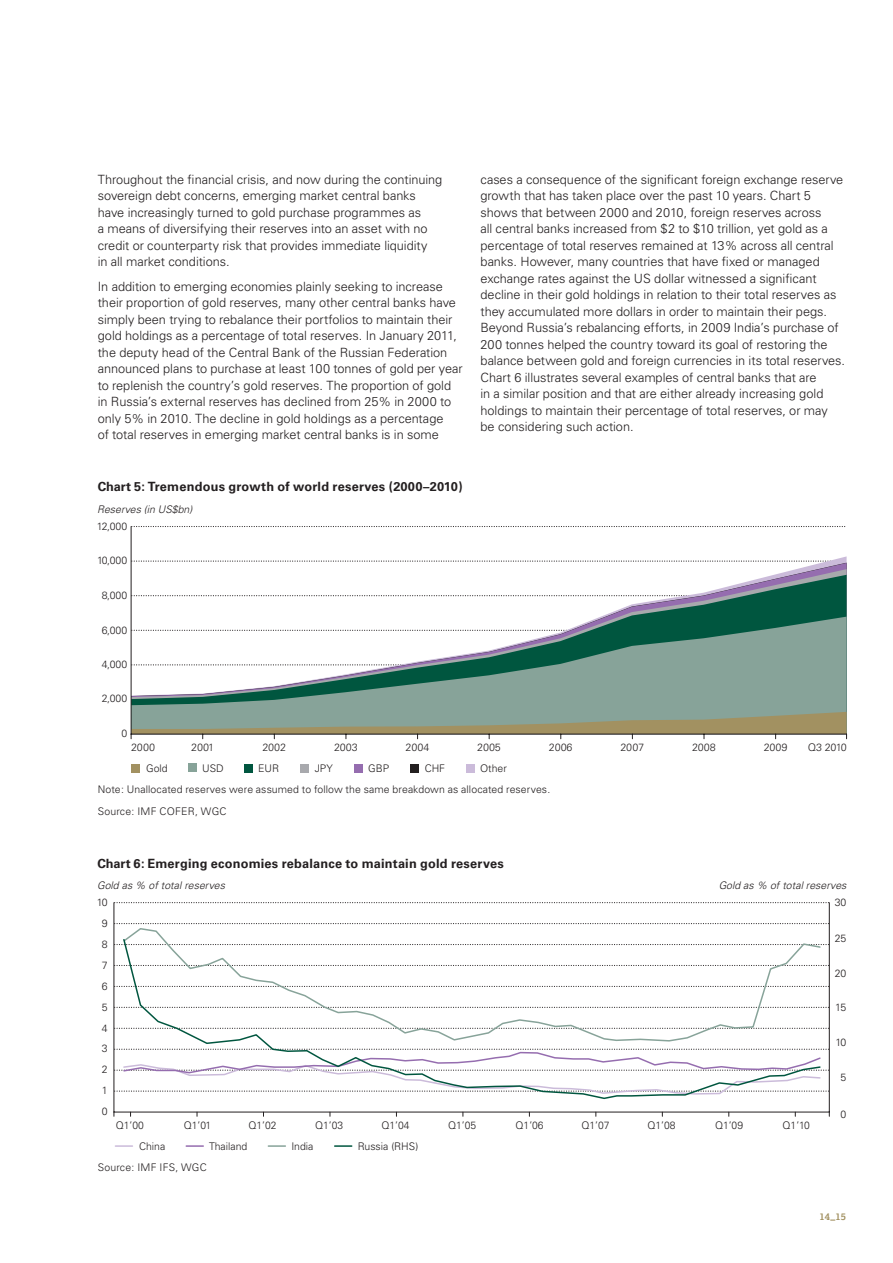
<style>
.page{position:relative;width:893px;height:1263px;background:#fff}
.page>*{position:absolute;margin:0;border:0;box-sizing:border-box;transform-origin:0 0}
.t1{font:300 12.75px/16.5px "Univers";letter-spacing:-.005em;color:#231f20}
.t2{font:700 12.75px "Univers";letter-spacing:.015em;color:#231f20}
.t3{font:300 10.5px/20.9px "Univers";color:#231f20;text-align:justify}
.t4{font:italic 300 10.5px "Univers LT Std";color:#231f20}
.t5{font:300 10.5px "Univers";letter-spacing:.02em;color:#231f20}
.t6{font:700 9.75px "Lexia";color:#a29161}
</style>
<div class="page">
<svg style="left:268px;top:1145px;width:17px;height:2px"></svg>
<svg style="left:186px;top:1145px;width:17px;height:2px"></svg>
<svg style="left:335px;top:1145px;width:17px;height:2px"></svg>
<svg style="left:115px;top:1145px;width:17px;height:2px"></svg>
<hr style="left:114px;top:903px;width:1px;height:209px;background:#231f20">
<hr style="left:829px;top:903px;width:1px;height:209px;background:#231f20">
<hr style="left:114px;top:1112px;width:715px;height:1px;background:#231f20">
<svg style="left:115px;top:902px;width:714px;height:1px"></svg>
<svg style="left:115px;top:923px;width:714px;height:1px"></svg>
<svg style="left:122px;top:938px;width:700px;height:162px"></svg>
<svg style="left:132px;top:526px;width:714px;height:1px"></svg>
<div style="left:466px;top:764px;width:9px;height:8px;background:#cbbbda"></div>
<svg style="left:132px;top:556px;width:715px;height:7px"></svg>
<div style="left:410px;top:764px;width:9px;height:8px;background:#231f20"></div>
<div style="left:354px;top:764px;width:8px;height:8px;background:#956daf"></div>
<div style="left:300px;top:764px;width:9px;height:8px;background:#a8a9ad"></div>
<div style="left:244px;top:764px;width:9px;height:8px;background:#00563f"></div>
<svg style="left:132px;top:575px;width:715px;height:42px"></svg>
<div style="left:188px;top:764px;width:9px;height:8px;background:#87a399"></div>
<svg style="left:132px;top:617px;width:715px;height:95px"></svg>
<div style="left:131px;top:764px;width:9px;height:8px;background:#a29161"></div>
<svg style="left:131px;top:712px;width:716px;height:27px;background:#a1a790"></svg>
<hr style="left:131px;top:734px;width:715px;height:1px;background:#231f20">
<hr style="left:131px;top:526px;width:1px;height:208px;background:#231f20">
<p class="t1" style="left:98px;top:171px;width:346px">Throughout the financial crisis, and now during the continuing sovereign debt concerns, emerging market central banks have increasingly turned to gold purchase programmes as<br>a means of diversifying their reserves into an asset with no credit or counterparty risk that provides immediate liquidity<br>in all market conditions.</p>
<p class="t1" style="left:98px;top:278px;width:366px">In addition to emerging economies plainly seeking to increase their proportion of gold reserves, many other central banks have simply been trying to rebalance their portfolios to maintain their gold holdings as a percentage of total reserves. In January 2011, the deputy head of the Central Bank of the Russian Federation announced plans to purchase at least 100 tonnes of gold per year to replenish the country’s gold reserves. The proportion of gold in Russia’s external reserves has declined from 25% in 2000 to only 5% in 2010. The decline in gold holdings as a percentage<br>of total reserves in emerging market central banks is in some</p>
<p class="t2" style="left:98px;top:479px;width:366px">Chart 5: Tremendous growth of world reserves (2000–2010)</p>
<p class="t4" style="left:97px;top:503px;width:97px">Reserves (in US$bn)</p>
<p class="t3" style="left:97px;top:516px;width:32px">12,000</p>
<p class="t3" style="left:97px;top:550px;width:32px">10,000</p>
<p class="t3" style="left:102px;top:585px;width:27px">8,000</p>
<p class="t3" style="left:102px;top:620px;width:27px">6,000</p>
<p class="t3" style="left:102px;top:654px;width:27px">4,000</p>
<p class="t3" style="left:102px;top:687px;width:27px">2,000</p>
<p class="t3" style="left:121px;top:723px;width:7px">0</p>
<p class="t1" style="left:480px;top:171px;width:366px">cases a consequence of the significant foreign exchange reserve growth that has taken place over the past 10 years. Chart 5 shows that between 2000 and 2010, foreign reserves across<br>all central banks increased from $2 to $10 trillion, yet gold as a percentage of total reserves remained at 13% across all central banks. However, many countries that have fixed or managed exchange rates against the US dollar witnessed a significant decline in their gold holdings in relation to their total reserves as they accumulated more dollars in order to maintain their pegs.<br>Beyond Russia’s rebalancing efforts, in 2009 India’s purchase of 200 tonnes helped the country toward its goal of restoring the balance between gold and foreign currencies in its total reserves.<br>Chart 6 illustrates several examples of central banks that are<br>in a similar position and that are either already increasing gold holdings to maintain their percentage of total reserves, or may be considering such action.</p>
<p class="t3" style="left:131px;top:737px;width:26px">2000</p>
<p class="t3" style="left:191px;top:737px;width:25px">2001</p>
<p class="t3" style="left:262px;top:737px;width:25px">2002</p>
<p class="t3" style="left:334px;top:737px;width:25px">2003</p>
<p class="t3" style="left:406px;top:737px;width:25px">2004</p>
<p class="t3" style="left:477px;top:737px;width:25px">2005</p>
<p class="t3" style="left:549px;top:737px;width:25px">2006</p>
<p class="t3" style="left:620px;top:737px;width:25px">2007</p>
<p class="t3" style="left:692px;top:737px;width:25px">2008</p>
<p class="t3" style="left:764px;top:737px;width:25px">2009</p>
<p class="t3" style="left:808px;top:737px;width:41px">Q3 2010</p>
<p class="t3" style="left:146px;top:758px;width:23px">Gold</p>
<p class="t3" style="left:202px;top:758px;width:23px">USD</p>
<p class="t3" style="left:258px;top:758px;width:23px">EUR</p>
<p class="t3" style="left:315px;top:758px;width:20px">JPY</p>
<p class="t3" style="left:368px;top:758px;width:23px">GBP</p>
<p class="t3" style="left:425px;top:758px;width:22px">CHF</p>
<p class="t3" style="left:480px;top:758px;width:28px">Other</p>
<p class="t3" style="left:98px;top:778px;width:454px;line-height:22px">Note: Unallocated reserves were assumed to follow the same breakdown as allocated reserves.<br>Source: IMF COFER, WGC</p>
<p class="t2" style="left:97px;top:855px;width:408px">Chart 6: Emerging economies rebalance to maintain gold reserves</p>
<p class="t4" style="left:97px;top:879px;width:129px">Gold as % of total reserves</p>
<p class="t4" style="left:719px;top:879px;width:129px">Gold as % of total reserves</p>
<p class="t3" style="left:97px;top:892px;width:12px">10</p>
<p class="t3" style="left:102px;top:913px;width:7px">9</p>
<p class="t3" style="left:102px;top:934px;width:7px">8</p>
<p class="t3" style="left:102px;top:955px;width:7px">7</p>
<p class="t3" style="left:102px;top:976px;width:7px">6</p>
<p class="t3" style="left:102px;top:996px;width:7px">5<br>4<br>3<br>2<br>1</p>
<p class="t3" style="left:102px;top:1101px;width:7px">0</p>
<p class="t3" style="left:116px;top:1115px;width:30px">Q1’00</p>
<p class="t3" style="left:184px;top:1115px;width:29px">Q1’01</p>
<p class="t3" style="left:249px;top:1115px;width:29px">Q1’02</p>
<p class="t3" style="left:315px;top:1115px;width:29px">Q1’03</p>
<p class="t3" style="left:382px;top:1115px;width:29px">Q1’04</p>
<p class="t3" style="left:448px;top:1115px;width:29px">Q1’05</p>
<p class="t3" style="left:516px;top:1115px;width:29px">Q1’06</p>
<p class="t3" style="left:582px;top:1115px;width:29px">Q1’07</p>
<p class="t3" style="left:647px;top:1115px;width:29px">Q1’08</p>
<p class="t3" style="left:715px;top:1115px;width:29px">Q1’09</p>
<p class="t3" style="left:783px;top:1115px;width:29px">Q1’10</p>
<p class="t3" style="left:139px;top:1136px;width:28px">China</p>
<p class="t3" style="left:209px;top:1136px;width:40px">Thailand</p>
<p class="t3" style="left:358px;top:1136px;width:62px">Russia (RHS)</p>
<p class="t3" style="left:291px;top:1136px;width:24px">India</p>
<p class="t5" style="left:98px;top:1160px;width:111px">Source: IMF IFS, WGC</p>
<p class="t3" style="left:835px;top:892px;width:13px">30</p>
<p class="t3" style="left:835px;top:927px;width:13px">25</p>
<p class="t3" style="left:835px;top:962px;width:13px">20</p>
<p class="t3" style="left:835px;top:997px;width:13px">15</p>
<p class="t3" style="left:835px;top:1032px;width:12px">10</p>
<p class="t3" style="left:841px;top:1067px;width:7px">5</p>
<p class="t3" style="left:841px;top:1103px;width:7px">0</p>
<p class="t6" style="left:820px;top:1211px;width:28px">14_15</p>
</div>
